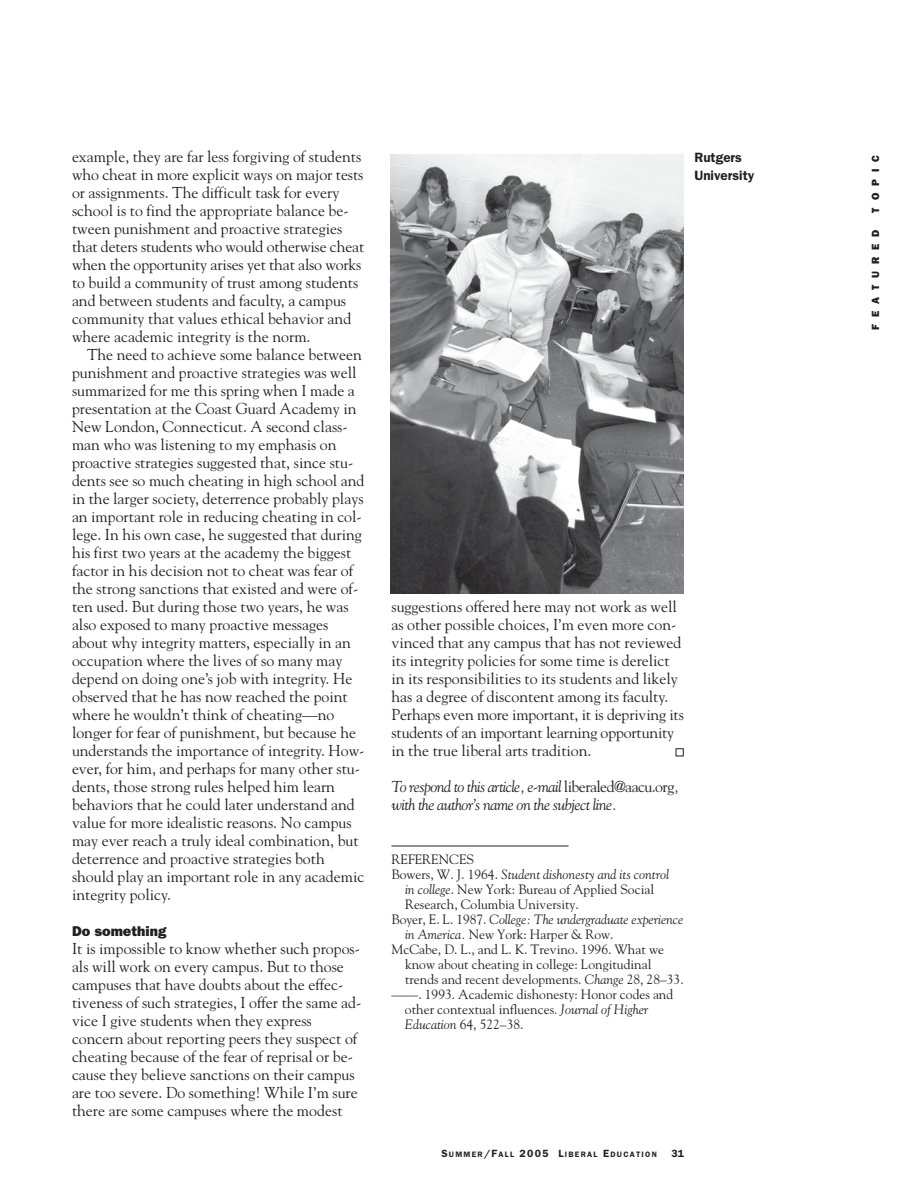
<style>
.page{position:relative;width:918px;height:1188px;background:#fff}
.page>*{position:absolute;margin:0;border:0;box-sizing:border-box;transform-origin:0 0}
.t1{font:15.75px/18px "Goudy";color:#231f20}
.t2{font:italic 15.75px/18px "Goudy";letter-spacing:-.03em;color:#231f20}
.t3{font:800 14.25px "Franklin Gothic";color:#231f20}
.t4{font:13.5px "Goudy";color:#231f20}
.t5{font:italic 13.5px "Goudy";letter-spacing:-.005em;color:#231f20}
.t6{font:600 13.5px/18px "Franklin Gothic";color:#231f20}
.t7{font:800 10.5px "Franklin Gothic";letter-spacing:.66em;color:#231f20}
.t8{font:600 10.5px "Franklin Gothic";color:#231f20}
.t9{font:10.5px "Zapf Dingbats";color:#fff}
.t10{font:600 7.8px "Franklin Gothic";letter-spacing:.16em;color:#231f20}
.s1{font-style:normal}
.s2{font-style:italic}
.s3{font-size:10.5px}
</style>
<div class="page">
<hr style="left:392px;top:846px;width:176px;height:1px;background:#231f20">
<img style="left:390px;top:155px;width:294px;height:439px">
<p class="t1" style="left:72px;top:149px;width:294px">example, they are far less forgiving of students who cheat in more explicit ways on major tests or assignments. The difficult task for every school is to find the appropriate balance be&shy;tween punishment and proactive strategies that deters students who would otherwise cheat when the opportunity arises yet that also works to build a community of trust among students and between students and faculty, a campus community that values ethical behavior and where academic integrity is the norm.</p>
<p class="t1" style="left:72px;top:347px;width:294px;text-indent:15px">The need to achieve some balance between punishment and proactive strategies was well summarized for me this spring when I made a presentation at the Coast Guard Academy in New London, Connecticut. A second class&shy;man who was listening to my emphasis on proactive strategies suggested that, since stu&shy;dents see so much cheating in high school and in the larger society, deterrence probably plays an important role in reducing cheating in col&shy;lege. In his own case, he suggested that during his first two years at the academy the biggest factor in his decision not to cheat was fear of the strong sanctions that existed and were of&shy;ten used. But during those two years, he was also exposed to many proactive messages about why integrity matters, especially in an occupation where the lives of so many may depend on doing one’s job with integrity. He observed that he has now reached the point where he wouldn’t think of cheating—no longer for fear of punishment, but because he understands the importance of integrity. How&shy;ever, for him, and perhaps for many other stu&shy;dents, those strong rules helped him learn behaviors that he could later understand and value for more idealistic reasons. No campus may ever reach a truly ideal combination, but deterrence and proactive strategies both should play an important role in any academic integrity policy.</p>
<p class="t3" style="left:72px;top:926px;width:96px">Do something</p>
<p class="t1" style="left:72px;top:941px;width:291px">It is impossible to know whether such propos&shy;als will work on every campus. But to those campuses that have doubts about the effec&shy;tiveness of such strategies, I offer the same ad&shy;vice I give students when they express concern about reporting peers they suspect of cheating because of the fear of reprisal or be&shy;cause they believe sanctions on their campus are too severe. Do something! While I’m sure there are some campuses where the modest</p>
<p class="t6" style="left:694px;top:150px;width:61px">Rutgers<br>University</p>
<p class="t1" style="left:391px;top:599px;width:294px">suggestions offered here may not work as well as other possible choices, I’m even more con&shy;vinced that any campus that has not reviewed its integrity policies for some time is derelict in its responsibilities to its students and likely has a degree of discontent among its faculty.<br>Perhaps even more important, it is depriving its students of an important learning opportunity in the true liberal arts tradition.</p>
<p class="t9" style="left:676px;top:747px;width:9px">■</p>
<p class="t2" style="left:392px;top:779px;width:289px">To respond to this article, e-mail <span class="s1">liberaled@aacu.org</span>, with the author’s name on the subject line.</p>
<p class="t4" style="left:392px;top:854px;width:84px">REFERENCES</p>
<p class="t5" style="left:392px;top:869px;width:279px"><span class="s1">Bowers, W. J. 1964.</span> Student dishonesty and its control</p>
<p class="t4" style="left:405px;top:884px;width:251px"><span class="s2">in college</span>. New York: Bureau of Applied Social</p>
<p class="t4" style="left:405px;top:899px;width:176px">Research, Columbia University.</p>
<p class="t5" style="left:392px;top:914px;width:293px"><span class="s1">Boyer, E. L. 1987.</span> College: The undergraduate experience</p>
<p class="t4" style="left:405px;top:929px;width:210px"><span class="s2">in America.</span> New York: Harper &amp; Row.</p>
<p class="t4" style="left:392px;top:944px;width:274px">McCabe, D. L., and L. K. Trevino. 1996. What we</p>
<p class="t4" style="left:405px;top:959px;width:248px">know about cheating in college: Longitudinal</p>
<p class="t4" style="left:405px;top:974px;width:280px">trends and recent developments. <span class="s2">Change</span> 28, 28–33.</p>
<p class="t4" style="left:391px;top:989px;width:283px">——. 1993. Academic dishonesty: Honor codes and</p>
<p class="t4" style="left:405px;top:1004px;width:245px">other contextual influences. <span class="s2">Journal of Higher</span></p>
<p class="t4" style="left:405px;top:1019px;width:120px"><span class="s2">Education</span> 64, 522–38.</p>
<p class="t10" style="left:441px;top:1151px;width:217px"><span class="s3">S</span>UMMER<span class="s3">/F</span>ALL <span class="s3">2005 L</span>IBERAL <span class="s3">E</span>DUCATION</p>
<p class="t8" style="left:671px;top:1150px;width:14px">31</p>
<p class="t7" style="left:872px;top:213px;width:59px;rotate:-90deg">TOPIC</p>
<p class="t7" style="left:872px;top:330px;width:102px;rotate:-90deg">FEATURED</p>
</div>
